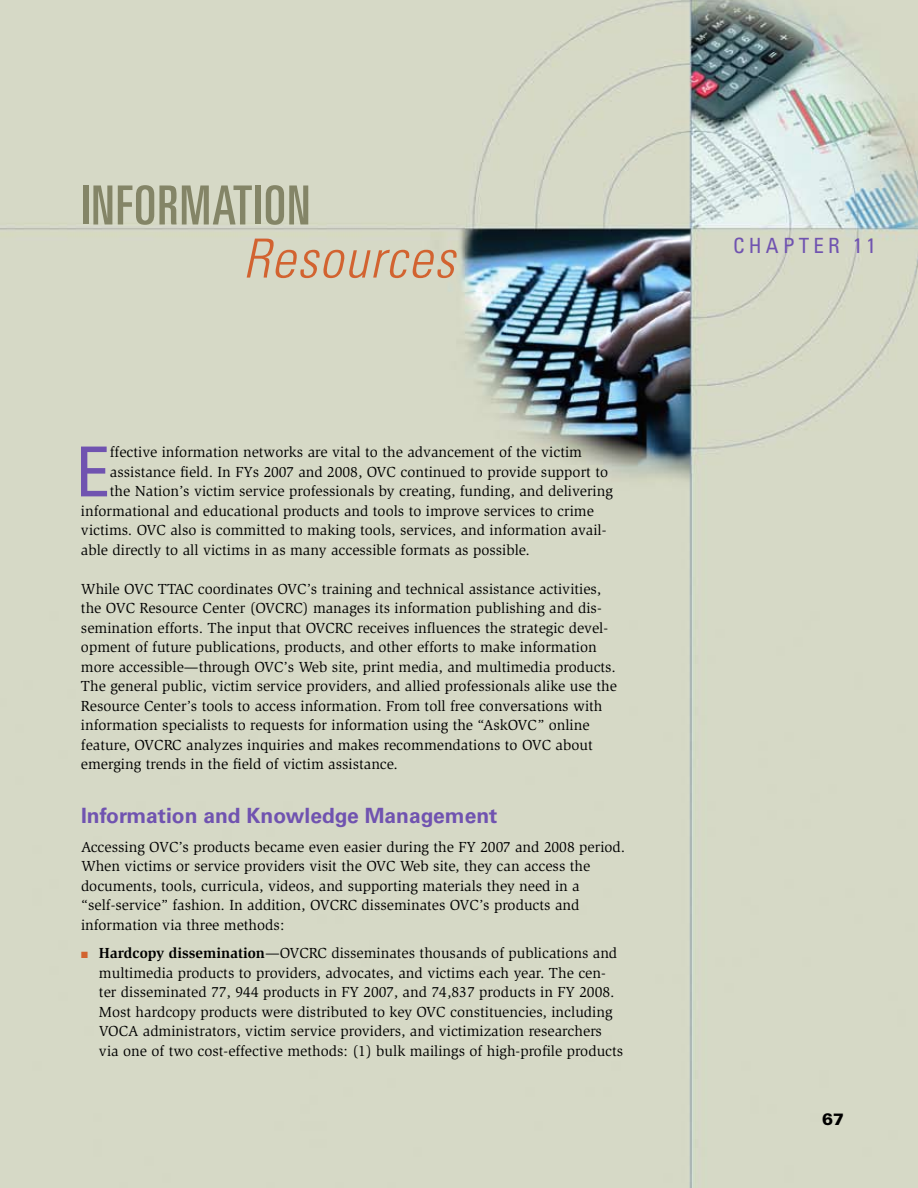
<style>
.page{position:relative;width:918px;height:1188px;background:#fff}
.page>*{position:absolute;margin:0;border:0;box-sizing:border-box;transform-origin:0 0}
.t1{font:condensed 69px "Univers";color:#7053b0}
.t2{font:ultra-condensed 54px "Univers";letter-spacing:.025em;color:#848567}
.t3{font:italic 300 condensed 54px "Univers";letter-spacing:.025em;color:#d26330}
.t4{font:700 21px "Univers";color:#7053b0}
.t5{font:condensed 21px "Univers";letter-spacing:.2em;color:#7053b0}
.t6{font:900 16.5px "Univers";color:#000}
.t7{font:15px/19.5px "Slimbach";color:#000}
.s1{color:#d26330}
.s2{font-weight:700}
</style>
<div class="page">
<img style="left:0;top:0;width:918px;height:1188px">
<h1 class="t2" style="left:81px;top:175px;width:231px">INFORMATION</h1>
<h1 class="t3" style="left:243px;top:226px;width:213px">Resources</h1>
<p class="t1" style="left:75px;top:428px;width:36px">E</p>
<p class="t7" style="left:110px;top:443px;width:474px">ffective information networks are vital to the advancement of the victim</p>
<p class="t7" style="left:110px;top:462px;width:500px">assistance field. In FYs 2007 and 2008, OVC continued to provide support to</p>
<p class="t7" style="left:110px;top:482px;width:504px">the Nation’s victim service professionals by creating, funding, and delivering</p>
<p class="t7" style="left:81px;top:501px;width:514px">informational and educational products and tools to improve services to crime</p>
<p class="t7" style="left:81px;top:521px;width:527px">victims. OVC also is committed to making tools, services, and information avail-</p>
<p class="t7" style="left:81px;top:540px;width:451px">able directly to all victims in as many accessible formats as possible.</p>
<p class="t7" style="left:81px;top:579px;width:538px">While OVC TTAC coordinates OVC’s training and technical assistance activities, the OVC Resource Center (OVCRC) manages its information publishing and dis&shy;semination efforts. The input that OVCRC receives influences the strategic devel&shy;opment of future publications, products, and other efforts to make information more accessible—through OVC’s Web site, print media, and multimedia products.<br>The general public, victim service providers, and allied professionals alike use the Resource Center’s tools to access information. From toll free conversations with information specialists to requests for information using the “AskOVC” online feature, OVCRC analyzes inquiries and makes recommendations to OVC about emerging trends in the field of victim assistance.</p>
<h3 class="t4" style="left:81px;top:803px;width:418px">Information and Knowledge Management</h3>
<p class="t7" style="left:81px;top:837px;width:546px">Accessing OVC’s products became even easier during the FY 2007 and 2008 period.<br>When victims or service providers visit the OVC Web site, they can access the documents, tools, curricula, videos, and supporting materials they need in a “self-service” fashion. In addition, OVCRC disseminates OVC’s products and information via three methods:</p>
<p class="t7" style="left:81px;top:943px;width:538px"><span class="s1">■</span> <span class="s2">Hardcopy dissemination</span>—OVCRC disseminates thousands of publications and</p>
<p class="t7" style="left:99px;top:963px;width:508px">multimedia products to providers, advocates, and victims each year. The cen-</p>
<p class="t7" style="left:99px;top:982px;width:517px">ter disseminated 77, 944 products in FY 2007, and 74,837 products in FY 2008.</p>
<p class="t7" style="left:99px;top:1002px;width:515px">Most hardcopy products were distributed to key OVC constituencies, including</p>
<p class="t7" style="left:99px;top:1021px;width:505px">VOCA administrators, victim service providers, and victimization researchers</p>
<p class="t7" style="left:99px;top:1041px;width:526px">via one of two cost-effective methods: (1) bulk mailings of high-profile products</p>
<p class="t5" style="left:733px;top:232px;width:144px">CHAPTER 11</p>
<p class="t6" style="left:822px;top:1108px;width:24px">67</p>
</div>
